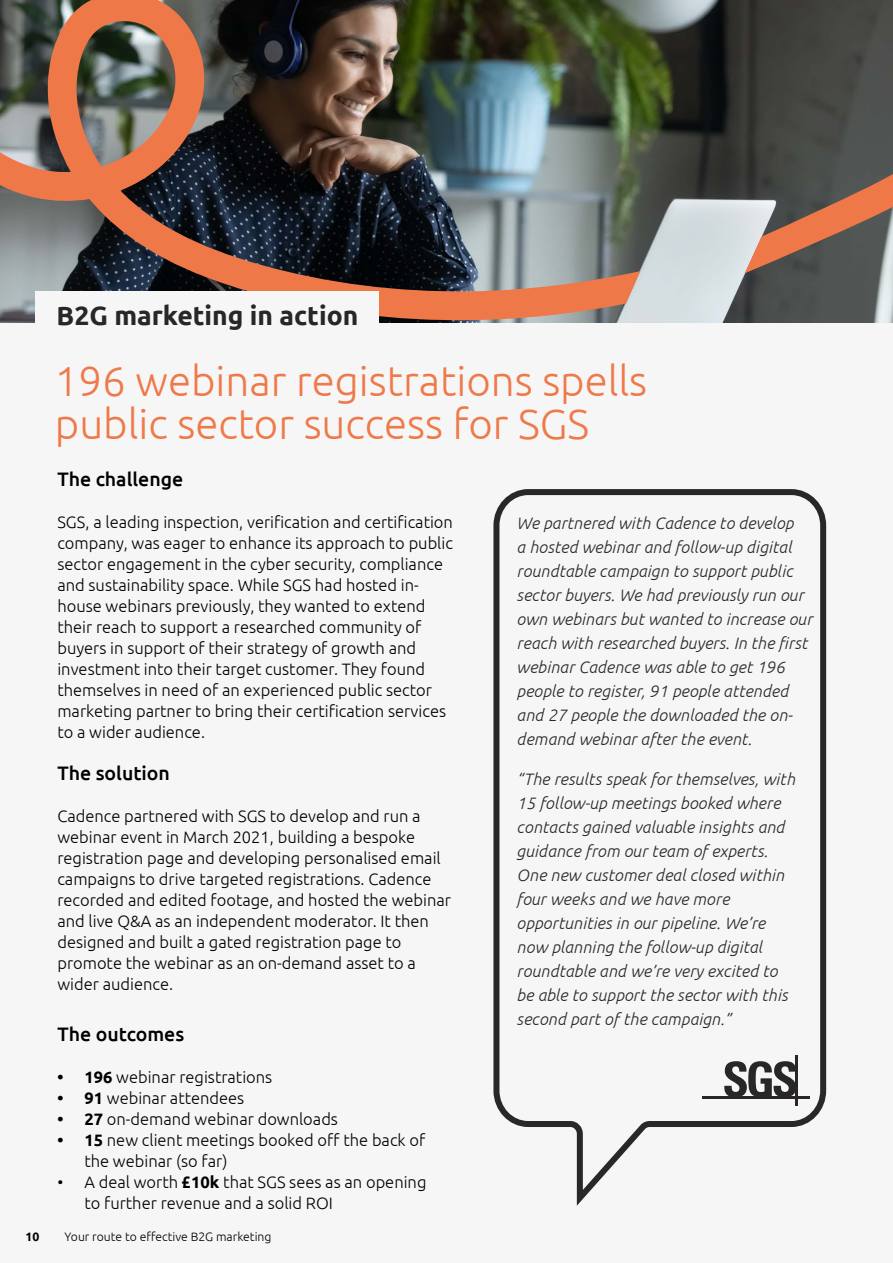
<style>
.page{position:relative;width:893px;height:1263px;background:#f6f6f6}
.page>*{position:absolute;margin:0;border:0;box-sizing:border-box;transform-origin:0 0}
.t1{font:300 42px/43.5px "Ubuntu";color:#ef7949}
.t2{font:700 26.4px "Ubuntu";color:#292626}
.t3{font:500 19.5px "Ubuntu";color:#000}
.t4{font:300 16.5px/21px "Ubuntu";color:#000}
.t5{font:italic 300 16.5px/24px "Ubuntu";letter-spacing:.01em;color:#292626}
.t6{font:300 12.15px "Ubuntu";color:#000}
.t7{font:700 12.15px "Ubuntu";color:#000}
.s1{font-weight:700}
</style>
<div class="page">
<img style="left:0;top:0;width:893px;height:321px">
<div style="left:35px;top:291px;width:343px;height:51px;background:#f6f6f6"></div>
<svg style="left:493px;top:489px;width:334px;height:717px"></svg>
<h2 class="t2" style="left:57px;top:300px;width:303px">B2G marketing in action</h2>
<h1 class="t1" style="left:55px;top:358px;width:594px">196 webinar registrations spells public sector success for SGS</h1>
<p class="t3" style="left:57px;top:466px;width:127px">The challenge</p>
<p class="t4" style="left:57px;top:511px;width:397px">SGS, a leading inspection, verification and certification company, was eager to enhance its approach to public sector engagement in the cyber security, compliance and sustainability space. While SGS had hosted in&shy;house webinars previously, they wanted to extend their reach to support a researched community of buyers in support of their strategy of growth and investment into their target customer. They found themselves in need of an experienced public sector marketing partner to bring their certification services to a wider audience.</p>
<p class="t3" style="left:57px;top:760px;width:114px">The solution</p>
<p class="t4" style="left:57px;top:805px;width:395px">Cadence partnered with SGS to develop and run a webinar event in March 2021, building a bespoke registration page and developing personalised email campaigns to drive targeted registrations. Cadence recorded and edited footage, and hosted the webinar and live Q&amp;A as an independent moderator. It then designed and built a gated registration page to promote the webinar as an on-demand asset to a wider audience.</p>
<p class="t3" style="left:57px;top:1021px;width:128px">The outcomes</p>
<p class="t4" style="left:57px;top:1066px;width:216px"><span class="s1">• 196</span> webinar registrations</p>
<p class="t4" style="left:57px;top:1087px;width:188px"><span class="s1">• 91</span> webinar attendees</p>
<p class="t4" style="left:57px;top:1108px;width:282px"><span class="s1">• 27</span> on-demand webinar downloads</p>
<p class="t4" style="left:84px;top:1129px;width:342px;text-indent:-27px"><span class="s1">• 15</span> new client meetings booked off the back of the webinar (so far)</p>
<p class="t4" style="left:84px;top:1171px;width:344px;text-indent:-27px">• A deal worth <span class="s1">£10k</span> that SGS sees as an opening to further revenue and a solid ROI</p>
<p class="t5" style="left:517px;top:511px;width:297px">We partnered with Cadence to develop<br>a hosted webinar and follow-up digital roundtable campaign to support public sector buyers. We had previously run our own webinars but wanted to increase our reach with researched buyers. In the first webinar Cadence was able to get 196 people to register, 91 people attended and 27 people the downloaded the on&shy;demand webinar after the event.</p>
<p class="t5" style="left:517px;top:766px;width:280px">“The results speak for themselves, with 15 follow-up meetings booked where contacts gained valuable insights and guidance from our team of experts.<br>One new customer deal closed within four weeks and we have more opportunities in our pipeline. We’re now planning the follow-up digital roundtable and we’re very excited to be able to support the sector with this second part of the campaign.”</p>
<p class="t7" style="left:25px;top:1229px;width:15px">10</p>
<p class="t6" style="left:64px;top:1229px;width:209px">Your route to effective B2G marketing</p>
</div>
